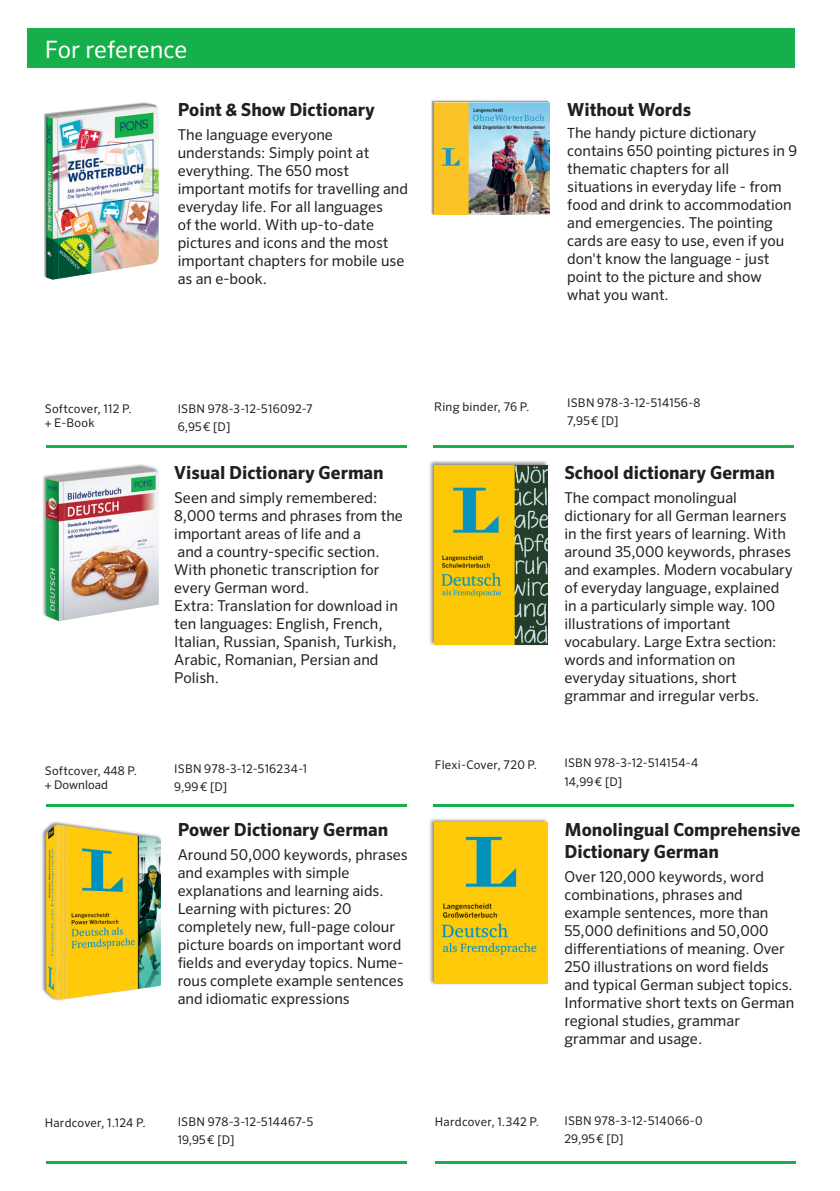
<style>
.page{position:relative;width:840px;height:1191px;background:#fff}
.page>*{position:absolute;margin:0;border:0;box-sizing:border-box;transform-origin:0 0}
.t1{font:24px "Sero Profor PONS";color:#fff}
.t2{font:700 18px/22px "Sero Profor PONS";color:#231f20}
.t3{font:15px/18px "Sero Profor PONS";color:#231f20}
.Zusatzangaben{font:12px/18px "Sero Profor PONS";letter-spacing:.02em;color:#231f20}
.Zusatzangaben-2{font:12px/14.4px "Sero Profor PONS";color:#231f20}
.s1{font-size:14px}
</style>
<div class="page">
<hr style="left:46px;top:1160px;width:360px;height:3px;background:#15b04b">
<hr style="left:434px;top:1160px;width:360px;height:3px;background:#15b04b">
<hr style="left:46px;top:804px;width:360px;height:2px;background:#15b04b">
<hr style="left:433px;top:804px;width:360px;height:2px;background:#15b04b">
<hr style="left:46px;top:445px;width:360px;height:3px;background:#15b04b">
<hr style="left:433px;top:445px;width:360px;height:3px;background:#15b04b">
<div style="left:27px;top:28px;width:767px;height:40px;background:#15b04b"></div>
<div style="left:41px;top:463px;width:117px;height:158px;background:#231f20;opacity:.5"></div>
<img style="left:45px;top:465px;width:114px;height:156px">
<div style="left:429px;top:460px;width:119px;height:186px;background:#231f20;opacity:.5"></div>
<img style="left:434px;top:465px;width:113px;height:180px">
<div style="left:429px;top:817px;width:119px;height:167px;background:#231f20;opacity:.5"></div>
<img style="left:434px;top:822px;width:113px;height:161px">
<div style="left:41px;top:820px;width:120px;height:181px;background:#231f20;opacity:.5"></div>
<img style="left:46px;top:824px;width:115px;height:176px">
<img style="left:44px;top:102px;width:115px;height:178px">
<div style="left:431px;top:100px;width:117px;height:115px;background:#231f20;opacity:.5"></div>
<img style="left:434px;top:102px;width:114px;height:113px">
<p class="t1" style="left:45px;top:35px;width:144px">For reference</p>
<p class="t2" style="left:178px;top:99px;width:198px">Point &amp; Show Dictionary</p>
<p class="t3" style="left:178px;top:126px;width:231px">The language everyone understands: Simply point at everything. The 650 most important motifs for travelling and everyday life. For all languages<br>of the world. With up-to-date pictures and icons and the most important chapters for mobile use as an e-book.</p>
<p class="t2" style="left:567px;top:99px;width:125px">Without Words</p>
<p class="t3" style="left:567px;top:124px;width:231px"><span class="s1">T</span>he handy picture dictionary contains 650 pointing pictures in 9 thematic chapters for all situations in everyday life - from food and drink to accommodation and emergencies. The pointing cards are easy to use, even if you don't know the language - just point to the picture and show what you want.</p>
<p class="Zusatzangaben" style="left:178px;top:399px;width:136px">ISBN 978-3-12-516092-7<br>6,95€ [D]</p>
<p class="Zusatzangaben" style="left:567px;top:394px;width:135px">ISBN 978-3-12-514156-8<br>7,95€ [D]</p>
<p class="Zusatzangaben" style="left:45px;top:401px;width:89px;line-height:14.4px">Softcover, 112 P. + E-Book</p>
<p class="Zusatzangaben" style="left:434px;top:397px;width:97px">Ring binder, 76 P.</p>
<p class="Zusatzangaben-2" style="left:45px;top:763px;width:94px">Softcover, 448 P. + Download</p>
<p class="Zusatzangaben" style="left:45px;top:1113px;width:103px">Hardcover, 1.124 P.</p>
<p class="t2" style="left:174px;top:462px;width:211px">Visual Dictionary German</p>
<p class="t3" style="left:174px;top:488px;width:230px">Seen and simply remembered:<br>8,000 terms and phrases from the important areas of life and a<br>and a country-specific section.<br>With phonetic transcription for every German word.<br>Extra: Translation for download in ten languages: English, French,<br>Italian, Russian, Spanish, Turkish,<br>Arabic, Romanian, Persian and<br>Polish.</p>
<p class="Zusatzangaben" style="left:174px;top:759px;width:134px">ISBN 978-3-12-516234-1<br>9,99€ [D]</p>
<p class="t2" style="left:178px;top:819px;width:212px">Power Dictionary German</p>
<p class="t3" style="left:178px;top:845px;width:231px">Around 50,000 keywords, phrases and examples with simple explanations and learning aids.<br>Learning with pictures: 20 completely new, full-page colour picture boards on important word fields and everyday topics. Nume&shy;rous complete example sentences and idiomatic expressions</p>
<p class="Zusatzangaben" style="left:178px;top:1112px;width:137px">ISBN 978-3-12-514467-5<br>19,95€ [D]</p>
<p class="Zusatzangaben" style="left:434px;top:755px;width:104px">Flexi-Cover, 720 P.</p>
<p class="t2" style="left:564px;top:462px;width:212px">School dictionary German</p>
<p class="t3" style="left:564px;top:488px;width:229px">The compact monolingual dictionary for all German learners in the first years of learning. With around 35,000 keywords, phrases and examples. Modern vocabulary of everyday language, explained in a particularly simple way. 100 illustrations of important vocabulary. Large Extra section: words and information on everyday situations, short grammar and irregular verbs.</p>
<p class="Zusatzangaben" style="left:564px;top:754px;width:135px">ISBN 978-3-12-514154-4<br>14,99€ [D]</p>
<p class="t2" style="left:564px;top:819px;width:238px">Monolingual Comprehensive<br>Dictionary German</p>
<p class="t3" style="left:564px;top:868px;width:231px">Over 120,000 keywords, word combinations, phrases and example sentences, more than<br>55,000 definitions and 50,000 differentiations of meaning. Over<br>250 illustrations on word fields and typical German subject topics.<br>Informative short texts on German regional studies, grammar grammar and usage.</p>
<p class="Zusatzangaben" style="left:434px;top:1112px;width:106px">Hardcover, 1.342 P.</p>
<p class="Zusatzangaben" style="left:564px;top:1111px;width:140px">ISBN 978-3-12-514066-0<br>29,95€ [D]</p>
</div>
